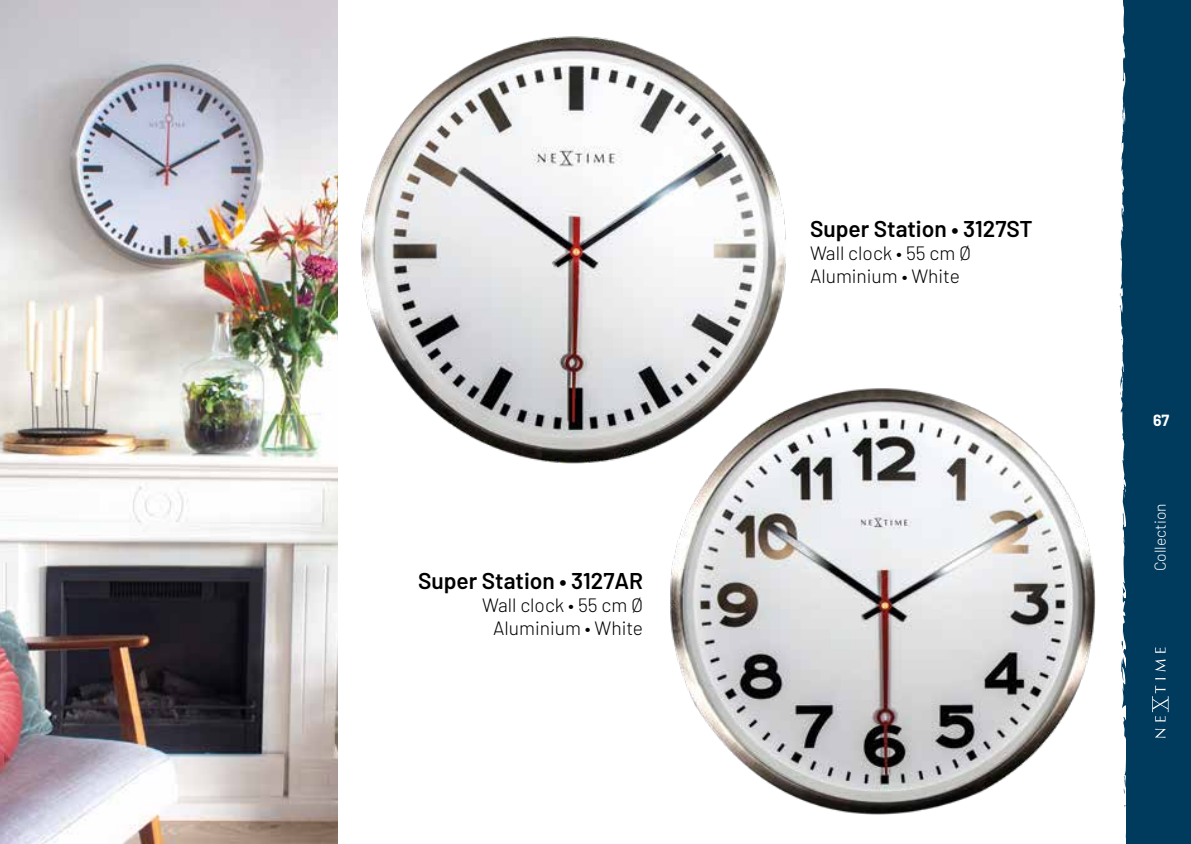
<style>
.page{position:relative;width:1191px;height:844px;background:#fff}
.page>*{position:absolute;margin:0;border:0;box-sizing:border-box;transform-origin:0 0}
.t1{font:600 22.75px "Barlow";color:#000}
.t2{font:300 19.25px/23.1px "Barlow";color:#000}
.t3{font:300 15.75px "Barlow";color:#fff}
.t4{font:700 15.75px "Barlow";color:#fff}
</style>
<div class="page">
<div style="left:1126px;top:0;width:65px;height:843px;background:#003a5d"></div>
<svg style="left:1119px;top:0;width:14px;height:844px"></svg>
<svg style="left:1152px;top:685px;width:17px;height:53px"></svg>
<svg style="left:1155px;top:647px;width:11px;height:32px"></svg>
<img style="left:0;top:0;width:337px;height:843px">
<img style="left:670px;top:388px;width:425px;height:426px">
<img style="left:361px;top:36px;width:425px;height:427px">
<p class="t1" style="left:418px;top:566px;width:227px">Super Station • 3127AR</p>
<p class="t2" style="left:482px;top:592px;width:163px;text-align:center">Wall clock • 55 cm Ø<br>Aluminium • White</p>
<p class="t1" style="left:810px;top:214px;width:224px">Super Station • 3127ST</p>
<p class="t2" style="left:810px;top:241px;width:163px">Wall clock • 55 cm Ø<br>Aluminium • White</p>
<p class="t4" style="left:1153px;top:410px;width:18px">67</p>
<p class="t3" style="left:1150px;top:571px;width:70px;rotate:-90deg">Collection</p>
</div>
